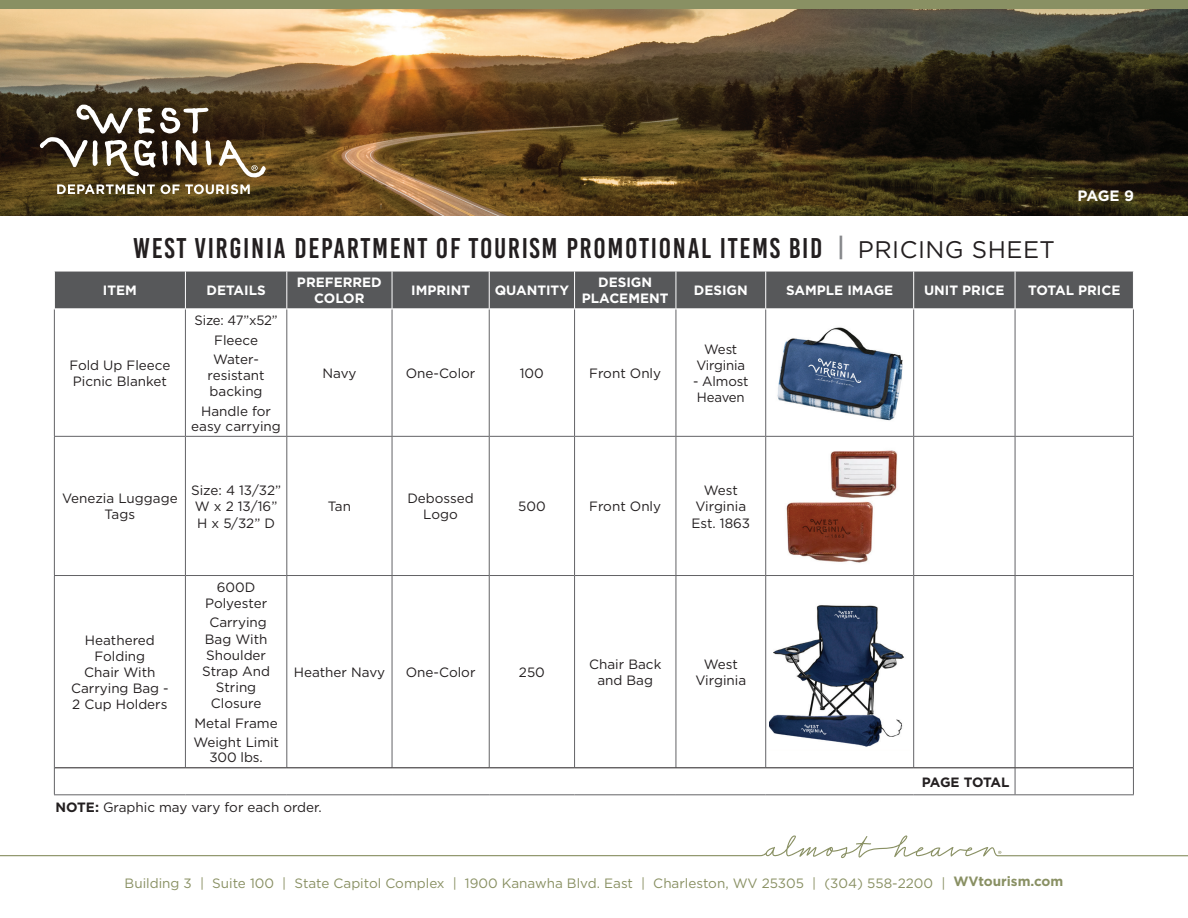
<style>
.page{position:relative;width:1188px;height:918px;background:#fff}
.page>*{position:absolute;margin:0;border:0;box-sizing:border-box;transform-origin:0 0}
.t1{font:28.5px "Bebas Kai";letter-spacing:.06em;color:#231f20}
.t2{font:700 15px "Gotham";color:#fff}
.t3{font:13.5px/16.2px "Gotham";color:#231f20;text-align:center}
.t4{font:13.5px "Gotham";color:#899063}
.t5{font:700 13.5px/16.2px "Gotham";color:#fff;text-align:center}
.t6{font:700 13.5px "Gotham";letter-spacing:-.03em;color:#231f20}
.s1{font-family:"Gotham";font-weight:500;font-size:25.5px;color:#86888b}
.s2{font-family:"Gotham";font-size:24px}
.s3{font-weight:700}
</style>
<div class="page">
<svg style="left:0;top:835px;width:1188px;height:23px"></svg>
<div style="left:0;top:0;width:1188px;height:11px;background:#899063"></div>
<img style="left:0;top:10px;width:1188px;height:206px">
<svg style="left:40px;top:105px;width:172px;height:71px"></svg>
<svg style="left:219px;top:140px;width:47px;height:37px"></svg>
<svg style="left:57px;top:184px;width:193px;height:10px"></svg>
<div style="left:55px;top:272px;width:1078px;height:36px;background:#57585a"></div>
<svg style="left:184px;top:437px;width:949px;height:330px"></svg>
<hr style="left:54px;top:309px;width:1px;height:127px;background:#636366">
<hr style="left:185px;top:309px;width:1px;height:127px;background:#636366">
<hr style="left:286px;top:309px;width:1px;height:127px;background:#636366">
<hr style="left:392px;top:309px;width:1px;height:127px;background:#636366">
<hr style="left:489px;top:309px;width:1px;height:127px;background:#636366">
<hr style="left:574px;top:309px;width:1px;height:127px;background:#636366">
<hr style="left:676px;top:309px;width:1px;height:127px;background:#636366">
<hr style="left:765px;top:309px;width:1px;height:127px;background:#636366">
<hr style="left:913px;top:309px;width:1px;height:127px;background:#636366">
<hr style="left:1015px;top:309px;width:1px;height:127px;background:#636366">
<hr style="left:1133px;top:309px;width:1px;height:127px;background:#636366">
<hr style="left:54px;top:436px;width:131px;height:1px;background:#636366">
<hr style="left:54px;top:437px;width:1px;height:138px;background:#636366">
<hr style="left:185px;top:436px;width:102px;height:1px;background:#636366">
<hr style="left:185px;top:437px;width:1px;height:138px;background:#636366">
<hr style="left:287px;top:436px;width:105px;height:1px;background:#636366">
<hr style="left:286px;top:437px;width:1px;height:138px;background:#636366">
<hr style="left:392px;top:436px;width:97px;height:1px;background:#636366">
<hr style="left:392px;top:437px;width:1px;height:138px;background:#636366">
<hr style="left:489px;top:436px;width:86px;height:1px;background:#636366">
<hr style="left:489px;top:437px;width:1px;height:138px;background:#636366">
<hr style="left:575px;top:436px;width:101px;height:1px;background:#636366">
<hr style="left:574px;top:437px;width:1px;height:138px;background:#636366">
<hr style="left:676px;top:436px;width:90px;height:1px;background:#636366">
<hr style="left:676px;top:437px;width:1px;height:138px;background:#636366">
<hr style="left:766px;top:436px;width:148px;height:1px;background:#636366">
<hr style="left:765px;top:437px;width:1px;height:138px;background:#636366">
<hr style="left:914px;top:436px;width:101px;height:1px;background:#636366">
<hr style="left:913px;top:437px;width:1px;height:138px;background:#636366">
<hr style="left:1015px;top:436px;width:119px;height:1px;background:#636366">
<hr style="left:1015px;top:437px;width:1px;height:138px;background:#636366">
<hr style="left:1133px;top:437px;width:1px;height:138px;background:#636366">
<hr style="left:54px;top:575px;width:131px;height:1px;background:#636366">
<hr style="left:54px;top:576px;width:1px;height:192px;background:#636366">
<hr style="left:185px;top:575px;width:102px;height:1px;background:#636366">
<hr style="left:185px;top:576px;width:1px;height:191px;background:#636366">
<hr style="left:287px;top:575px;width:105px;height:1px;background:#636366">
<hr style="left:286px;top:576px;width:1px;height:191px;background:#636366">
<hr style="left:392px;top:575px;width:97px;height:1px;background:#636366">
<hr style="left:392px;top:576px;width:1px;height:191px;background:#636366">
<hr style="left:489px;top:575px;width:86px;height:1px;background:#636366">
<hr style="left:489px;top:576px;width:1px;height:191px;background:#636366">
<hr style="left:575px;top:575px;width:101px;height:1px;background:#636366">
<hr style="left:574px;top:576px;width:1px;height:191px;background:#636366">
<hr style="left:676px;top:575px;width:90px;height:1px;background:#636366">
<hr style="left:676px;top:576px;width:1px;height:191px;background:#636366">
<hr style="left:766px;top:575px;width:148px;height:1px;background:#636366">
<hr style="left:765px;top:576px;width:1px;height:191px;background:#636366">
<hr style="left:914px;top:575px;width:101px;height:1px;background:#636366">
<hr style="left:913px;top:576px;width:1px;height:191px;background:#636366">
<hr style="left:1015px;top:575px;width:119px;height:1px;background:#636366">
<hr style="left:1015px;top:576px;width:1px;height:191px;background:#636366">
<hr style="left:1133px;top:576px;width:1px;height:192px;background:#636366">
<svg style="left:54px;top:768px;width:1080px;height:26px"></svg>
<hr style="left:54px;top:794px;width:131px;height:1px;background:#636366">
<hr style="left:185px;top:794px;width:102px;height:1px;background:#636366">
<hr style="left:287px;top:794px;width:105px;height:1px;background:#636366">
<hr style="left:392px;top:794px;width:97px;height:1px;background:#636366">
<hr style="left:489px;top:794px;width:86px;height:1px;background:#636366">
<hr style="left:575px;top:794px;width:101px;height:1px;background:#636366">
<hr style="left:676px;top:794px;width:90px;height:1px;background:#636366">
<hr style="left:766px;top:794px;width:148px;height:1px;background:#636366">
<hr style="left:914px;top:794px;width:101px;height:1px;background:#636366">
<hr style="left:1015px;top:794px;width:119px;height:1px;background:#636366">
<hr style="left:55px;top:767px;width:130px;height:1px;background:#231f20">
<hr style="left:185px;top:767px;width:102px;height:1px;background:#231f20">
<hr style="left:287px;top:767px;width:105px;height:1px;background:#231f20">
<hr style="left:392px;top:767px;width:97px;height:1px;background:#231f20">
<hr style="left:489px;top:767px;width:86px;height:1px;background:#231f20">
<hr style="left:575px;top:767px;width:101px;height:1px;background:#231f20">
<hr style="left:676px;top:767px;width:90px;height:1px;background:#231f20">
<hr style="left:766px;top:767px;width:148px;height:1px;background:#231f20">
<hr style="left:914px;top:767px;width:101px;height:1px;background:#231f20">
<hr style="left:1015px;top:767px;width:118px;height:1px;background:#231f20">
<hr style="left:185px;top:271px;width:1px;height:37px;background:#fff">
<hr style="left:489px;top:271px;width:1px;height:37px;background:#fff">
<hr style="left:765px;top:271px;width:1px;height:37px;background:#fff">
<hr style="left:286px;top:271px;width:1px;height:37px;background:#fff">
<hr style="left:392px;top:271px;width:1px;height:37px;background:#fff">
<hr style="left:574px;top:271px;width:1px;height:37px;background:#fff">
<hr style="left:676px;top:271px;width:1px;height:37px;background:#fff">
<hr style="left:913px;top:271px;width:1px;height:37px;background:#fff">
<hr style="left:1015px;top:271px;width:1px;height:37px;background:#fff">
<img style="left:777px;top:327px;width:126px;height:94px">
<img style="left:776px;top:446px;width:126px;height:121px">
<img style="left:770px;top:593px;width:140px;height:158px">
<h1 class="t1" style="left:133px;top:233px;width:923px">WEST VIRGINIA DEPARTMENT OF TOURISM PROMOTIONAL ITEMS BID <span class="s1">|</span> <span class="s2">PRICING SHEET</span></h1>
<p class="t2" style="left:1078px;top:186px;width:58px">PAGE 9</p>
<p class="t5" style="left:103px;top:282px;width:36px">ITEM</p>
<p class="t5" style="left:206px;top:282px;width:61px">DETAILS</p>
<p class="t5" style="left:297px;top:274px;width:86px">PREFERRED<br>COLOR</p>
<p class="t5" style="left:411px;top:282px;width:60px">IMPRINT</p>
<p class="t5" style="left:495px;top:282px;width:76px">QUANTITY</p>
<p class="t5" style="left:582px;top:274px;width:88px">DESIGN<br>PLACEMENT</p>
<p class="t5" style="left:694px;top:282px;width:56px">DESIGN</p>
<p class="t5" style="left:786px;top:282px;width:109px">SAMPLE IMAGE</p>
<p class="t5" style="left:924px;top:282px;width:82px">UNIT PRICE</p>
<p class="t5" style="left:1028px;top:282px;width:94px">TOTAL PRICE</p>
<p class="t3" style="left:69px;top:357px;width:103px;text-align:left">Fold Up Fleece<br>Picnic Blanket</p>
<p class="t3" style="left:194px;top:310px;width:85px;line-height:19.5px">Size: 47”x52”<br>Fleece<br>Water-</p>
<p class="t3" style="left:208px;top:367px;width:59px;text-align:left">resistant backing</p>
<p class="t3" style="left:191px;top:403px;width:91px;line-height:15px">Handle for easy carrying</p>
<p class="t3" style="left:62px;top:490px;width:117px">Venezia Luggage<br>Tags</p>
<p class="t3" style="left:191px;top:482px;width:92px;text-align:left">Size: 4 13/32”<br>W x 2 13/16”<br>H x 5/32” D</p>
<p class="t3" style="left:322px;top:365px;width:35px">Navy</p>
<p class="t3" style="left:406px;top:365px;width:71px">One-Color</p>
<p class="t3" style="left:520px;top:365px;width:26px">100</p>
<p class="t3" style="left:589px;top:365px;width:73px">Front Only</p>
<p class="t3" style="left:696px;top:341px;width:50px">West<br>Virginia</p>
<p class="t3" style="left:693px;top:373px;width:57px;text-align:left">- Almost<br>Heaven</p>
<p class="t3" style="left:328px;top:498px;width:25px">Tan</p>
<p class="t3" style="left:407px;top:490px;width:68px">Debossed<br>Logo</p>
<p class="t3" style="left:518px;top:498px;width:29px">500</p>
<p class="t3" style="left:589px;top:498px;width:73px">Front Only</p>
<p class="t3" style="left:691px;top:482px;width:60px">West<br>Virginia<br>Est. 1863</p>
<p class="t3" style="left:71px;top:632px;width:99px">Heathered<br>Folding<br>Chair With<br>Carrying Bag -<br>2 Cup Holders</p>
<p class="t3" style="left:205px;top:579px;width:64px">600D<br>Polyester</p>
<p class="t3" style="left:202px;top:614px;width:69px">Carrying<br>Bag With<br>Shoulder<br>Strap And<br>String<br>Closure</p>
<p class="t3" style="left:193px;top:713px;width:87px;line-height:19.5px;text-align:left">Metal Frame<br>Weight Limit</p>
<p class="t3" style="left:210px;top:749px;width:55px">300 lbs.</p>
<p class="t3" style="left:294px;top:664px;width:93px">Heather Navy</p>
<p class="t3" style="left:406px;top:664px;width:71px">One-Color</p>
<p class="t3" style="left:519px;top:664px;width:28px">250</p>
<p class="t3" style="left:589px;top:656px;width:74px">Chair Back and Bag</p>
<p class="t3" style="left:695px;top:656px;width:52px">West<br>Virginia</p>
<p class="t3" style="left:56px;top:799px;width:268px"><span class="s3">NOTE:</span> Graphic may vary for each order.</p>
<p class="t6" style="left:922px;top:773px;width:89px">PAGE TOTAL</p>
<p class="t4" style="left:125px;top:874px;width:940px">Building 3 | Suite 100 | State Capitol Complex | 1900 Kanawha Blvd. East | Charleston, WV 25305 | (304) 558-2200 | <span class="s3">WVtourism.com</span></p>
</div>
